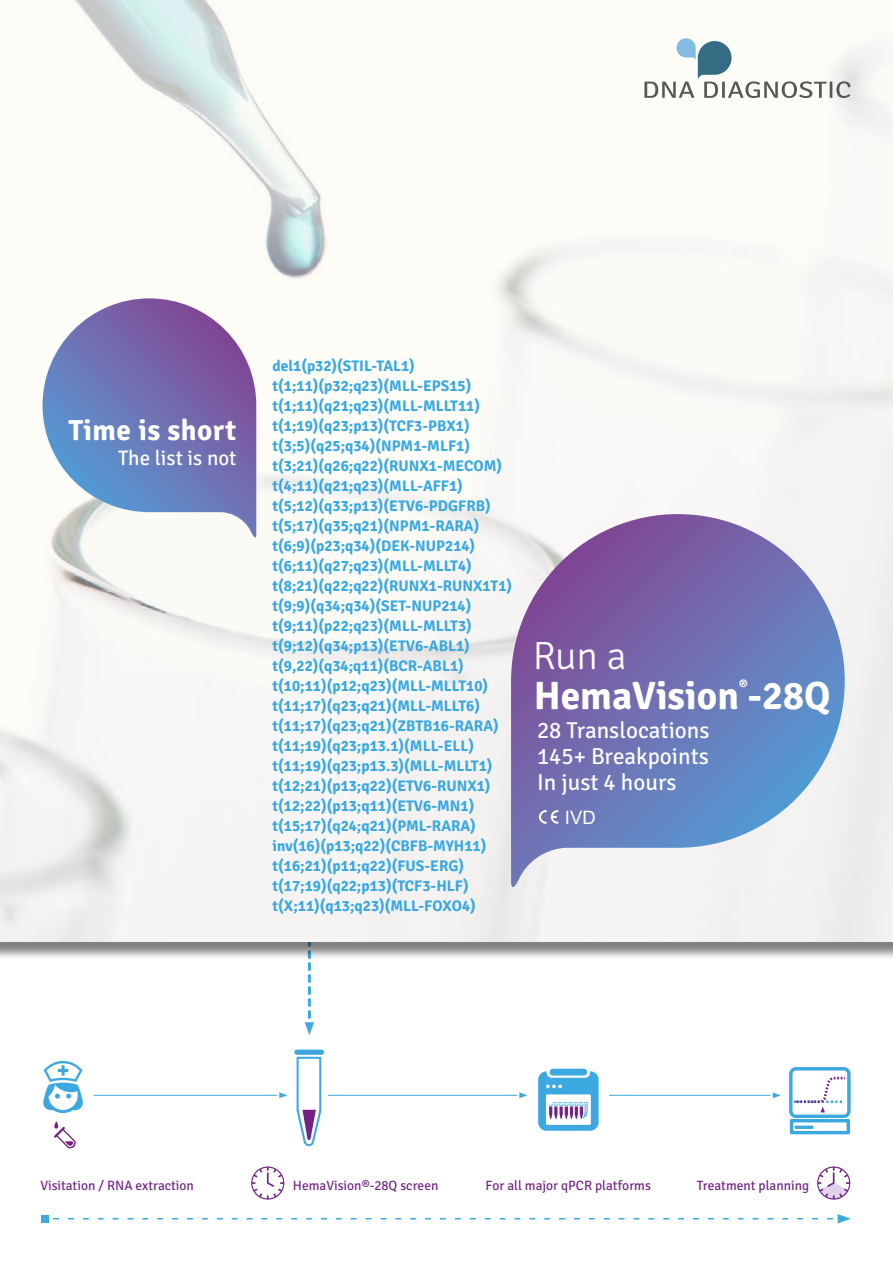
<style>
.page{position:relative;width:893px;height:1263px;background:#fff}
.page>*{position:absolute;margin:0;border:0;box-sizing:border-box;transform-origin:0 0}
.t1{font:700 39.45px "Signika Negative";color:#fff}
.t2{font:300 39.45px "Signika Negative";color:#fff}
.t3{font:700 29.1px "Signika Negative";letter-spacing:.015em;color:#fff}
.t4{font:23.1px/26.1px "Signika Negative";color:#fff;text-align:justify}
.t5{font:21px "Signika Negative";color:#fff}
.t6{font:18.45px "Arial";color:#fff}
.t7{font:700 15.3px/20px "Signika Negative";color:#38a8e0}
.t8{font:700 14.25px "Signika Negative";color:#fff}
.t9{font:13.5px "Signika Negative";color:#722283}
.t10{font:13.5px "Signika Negative";color:#702283}
</style>
<div class="page">
<div style="left:550px;top:1069px;width:37px;height:6px;background:#3ba9e0;border-radius:3px"></div>
<svg style="left:538px;top:1071px;width:61px;height:60px"></svg>
<svg style="left:43px;top:1061px;width:40px;height:52px"></svg>
<div style="left:41px;top:1215px;width:7px;height:7px;background:#3daadc"></div>
<svg style="left:53px;top:1214px;width:798px;height:9px"></svg>
<svg style="left:519px;top:1092px;width:8px;height:6px"></svg>
<hr style="left:609px;top:1095px;width:161px;height:1px;background:#3daadc">
<svg style="left:773px;top:1092px;width:8px;height:6px"></svg>
<svg style="left:789px;top:1067px;width:62px;height:67px"></svg>
<svg style="left:251px;top:1166px;width:33px;height:33px"></svg>
<svg style="left:817px;top:1166px;width:33px;height:33px"></svg>
<svg style="left:54px;top:1121px;width:22px;height:28px"></svg>
<div style="left:294px;top:1049px;width:30px;height:6px;background:#3ea6dd;border-radius:3px"></div>
<svg style="left:296px;top:1056px;width:26px;height:91px"></svg>
<hr style="left:94px;top:1095px;width:183px;height:1px;background:#3daadc">
<svg style="left:305px;top:962px;width:9px;height:73px"></svg>
<svg style="left:279px;top:1092px;width:8px;height:6px"></svg>
<hr style="left:328px;top:1095px;width:189px;height:1px;background:#3daadc">
<img style="left:0;top:0;width:893px;height:942px">
<svg style="left:644px;top:38px;width:207px;height:60px"></svg>
<svg style="left:510px;top:514px;width:335px;height:384px"></svg>
<svg style="left:43px;top:298px;width:214px;height:246px"></svg>
<svg style="left:539px;top:810px;width:19px;height:14px"></svg>
<h2 class="t3" style="left:68px;top:413px;width:170px">Time is short</h2>
<h3 class="t5" style="left:118px;top:446px;width:120px">The list is not</h3>
<p class="t7" style="left:273px;top:356px;width:241px">del1(p32)(STIL-TAL1) t(1;11)(p32;q23)(MLL-EPS15) t(1;11)(q21;q23)(MLL-MLLT11) t(1;19)(q23;p13)(TCF3-PBX1) t(3;5)(q25;q34)(NPM1-MLF1) t(3;21)(q26;q22)(RUNX1-MECOM) t(4;11)(q21;q23)(MLL-AFF1) t(5;12)(q33;p13)(ETV6-PDGFRB) t(5;17)(q35;q21)(NPM1-RARA) t(6;9)(p23;q34)(DEK-NUP214) t(6;11)(q27;q23)(MLL-MLLT4) t(8;21)(q22;q22)(RUNX1-RUNX1T1) t(9;9)(q34;q34)(SET-NUP214) t(9;11)(p22;q23)(MLL-MLLT3) t(9;12)(q34;p13)(ETV6-ABL1) t(9,22)(q34;q11)(BCR-ABL1) t(10;11)(p12;q23)(MLL-MLLT10) t(11;17)(q23;q21)(MLL-MLLT6) t(11;17)(q23;q21)(ZBTB16-RARA) t(11;19)(q23;p13.1)(MLL-ELL) t(11;19)(q23;p13.3)(MLL-MLLT1) t(12;21)(p13;q22)(ETV6-RUNX1) t(12;22)(p13;q11)(ETV6-MN1) t(15;17)(q24;q21)(PML-RARA) inv(16)(p13;q22)(CBFB-MYH11) t(16;21)(p11;q22)(FUS-ERG) t(17;19)(q22;p13)(TCF3-HLF) t(X;11)(q13;q23)(MLL-FOXO4)</p>
<h1 class="t2" style="left:533px;top:634px;width:95px">Run a</h1>
<p class="t8" style="left:739px;top:677px;width:10px">®</p>
<h1 class="t1" style="left:534px;top:672px;width:298px">HemaVision -28Q</h1>
<h3 class="t4" style="left:537px;top:717px;width:174px">28 Translocations 145+ Breakpoints In just 4 hours</h3>
<p class="t6" style="left:565px;top:805px;width:32px">IVD</p>
<p class="t9" style="left:40px;top:1177px;width:155px">Visitation / RNA extraction</p>
<p class="t9" style="left:293px;top:1177px;width:147px">HemaVision®-28Q screen</p>
<p class="t9" style="left:485px;top:1177px;width:167px">For all major qPCR platforms</p>
<p class="t10" style="left:697px;top:1177px;width:114px">Treatment planning</p>
</div>
